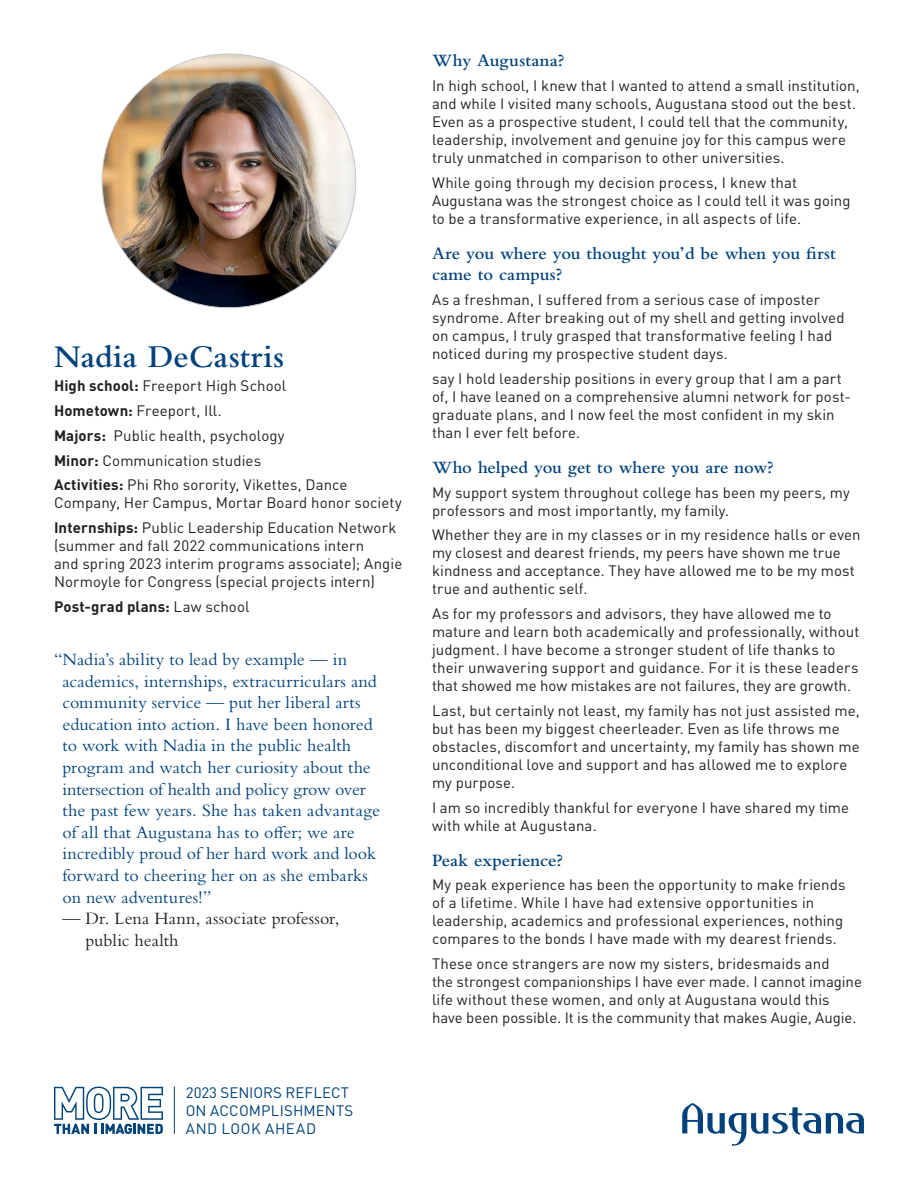
<style>
.page{position:relative;width:918px;height:1188px;background:#fff}
.page>*{position:absolute;margin:0;border:0;box-sizing:border-box;transform-origin:0 0}
.Subhead{font:600 33px "Bembo Std";letter-spacing:.005em;color:#01427c}
.t1{font:18px/21.6px "Bembo Std";letter-spacing:.005em;color:#01427c}
.Subhead-2{font:600 18px/21.6px "Bembo Std";letter-spacing:-.005em;color:#01427c}
.t2{font:18px/21.6px "Bembo Std";letter-spacing:.005em;color:#231f20}
.Body_Copy{font:15px/18px "DINOT";letter-spacing:.005em;color:#231f20}
.t3{font:15px/18px "DINOT";letter-spacing:.01em;color:#00427a}
.Body_Copy-2{font:700 15px "DINOT";letter-spacing:.01em;color:#231f20}
.s1{font-weight:700}
.s2{font-weight:400}
</style>
<div class="page">
<svg style="left:682px;top:1103px;width:182px;height:43px"></svg>
<svg style="left:54px;top:1087px;width:109px;height:47px"></svg>
<hr style="left:174px;top:1087px;width:1px;height:47px;background:#00427a">
<img style="left:102px;top:54px;width:254px;height:253px">
<p class="Subhead" style="left:54px;top:338px;width:232px">Nadia DeCastris</p>
<p class="Body_Copy" style="left:54px;top:376px;width:234px"><span class="s1">High school:</span> Freeport High School</p>
<p class="Body_Copy" style="left:54px;top:401px;width:169px"><span class="s1">Hometown:</span> Freeport, Ill.</p>
<p class="Body_Copy" style="left:54px;top:426px;width:232px"><span class="s1">Majors:</span> Public health, psychology</p>
<p class="Body_Copy" style="left:54px;top:451px;width:209px"><span class="s1">Minor:</span> Communication studies</p>
<p class="Body_Copy" style="left:54px;top:475px;width:349px"><span class="s1">Activities:</span> Phi Rho sorority, Vikettes, Dance<br>Company, Her Campus, Mortar Board honor society</p>
<p class="Body_Copy" style="left:54px;top:518px;width:350px"><span class="s1">Internships:</span> Public Leadership Education Network (summer and fall 2022 communications intern<br>and spring 2023 interim programs associate); Angie Normoyle for Congress (special projects intern)</p>
<p class="Body_Copy-2" style="left:54px;top:596px;width:197px">Post-grad plans: <span class="s2">Law school</span></p>
<p class="t1" style="left:62px;top:648px;width:319px;text-indent:-8px">“Nadia’s ability to lead by example — in academics, internships, extracurriculars and community service — put her liberal arts education into action. I have been honored to work with Nadia in the public health program and watch her curiosity about the intersection of health and policy grow over the past few years. She has taken advantage of all that Augustana has to offer; we are incredibly proud of her hard work and look forward to cheering her on as she embarks on new adventures!”</p>
<p class="t2" style="left:85px;top:907px;width:256px;text-indent:-23px">— Dr. Lena Hann, associate professor, public health</p>
<p class="t3" style="left:186px;top:1083px;width:169px">2023 SENIORS REFLECT<br>ON ACCOMPLISHMENTS<br>AND LOOK AHEAD</p>
<p class="Subhead-2" style="left:432px;top:50px;width:134px">Why Augustana?</p>
<p class="Body_Copy" style="left:432px;top:76px;width:429px">In high school, I knew that I wanted to attend a small institution, and while I visited many schools, Augustana stood out the best.<br>Even as a prospective student, I could tell that the community, leadership, involvement and genuine joy for this campus were truly unmatched in comparison to other universities.</p>
<p class="Body_Copy" style="left:432px;top:173px;width:420px">While going through my decision process, I knew that<br>Augustana was the strongest choice as I could tell it was going to be a transformative experience, in all aspects of life.</p>
<p class="Subhead-2" style="left:432px;top:242px;width:405px">Are you where you thought you’d be when you first came to campus?</p>
<p class="Body_Copy" style="left:432px;top:290px;width:414px">As a freshman, I suffered from a serious case of imposter syndrome. After breaking out of my shell and getting involved on campus, I truly grasped that transformative feeling I had noticed during my prospective student days.</p>
<p class="Body_Copy" style="left:432px;top:369px;width:420px">say I hold leadership positions in every group that I am a part of, I have leaned on a comprehensive alumni network for post&shy;graduate plans, and I now feel the most confident in my skin than I ever felt before.</p>
<p class="Subhead-2" style="left:432px;top:457px;width:343px">Who helped you get to where you are now?</p>
<p class="Body_Copy" style="left:432px;top:483px;width:419px">My support system throughout college has been my peers, my professors and most importantly, my family.</p>
<p class="Body_Copy" style="left:432px;top:525px;width:430px">Whether they are in my classes or in my residence halls or even my closest and dearest friends, my peers have shown me true kindness and acceptance. They have allowed me to be my most true and authentic self.</p>
<p class="Body_Copy" style="left:432px;top:604px;width:429px">As for my professors and advisors, they have allowed me to mature and learn both academically and professionally, without judgment. I have become a stronger student of life thanks to their unwavering support and guidance. For it is these leaders that showed me how mistakes are not failures, they are growth.</p>
<p class="Body_Copy" style="left:432px;top:701px;width:429px">Last, but certainly not least, my family has not just assisted me, but has been my biggest cheerleader. Even as life throws me obstacles, discomfort and uncertainty, my family has shown me unconditional love and support and has allowed me to explore my purpose.</p>
<p class="Body_Copy" style="left:432px;top:798px;width:419px">I am so incredibly thankful for everyone I have shared my time with while at Augustana.</p>
<p class="Subhead-2" style="left:432px;top:849px;width:132px">Peak experience?</p>
<p class="Body_Copy" style="left:432px;top:875px;width:415px">My peak experience has been the opportunity to make friends of a lifetime. While I have had extensive opportunities in leadership, academics and professional experiences, nothing compares to the bonds I have made with my dearest friends.</p>
<p class="Body_Copy" style="left:432px;top:954px;width:431px">These once strangers are now my sisters, bridesmaids and<br>the strongest companionships I have ever made. I cannot imagine life without these women, and only at Augustana would this have been possible. It is the community that makes Augie, Augie.</p>
</div>
